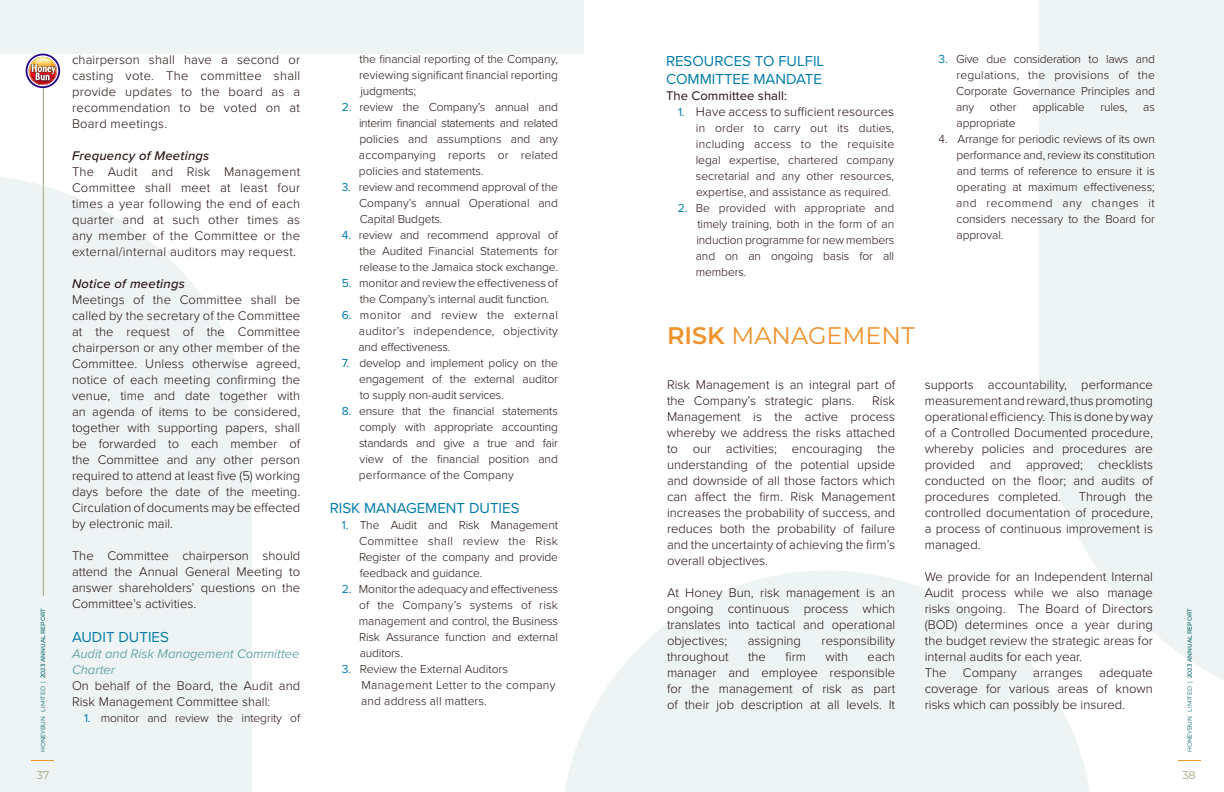
<style>
.page{position:relative;width:1224px;height:792px;background:#fff}
.page>*{position:absolute;margin:0;border:0;box-sizing:border-box;transform-origin:0 0}
.t1{font:24px "Montserrat";color:#ef922b}
.t2{font:15px/18px "Proxima Nova";color:#007ba8}
.t3{font:300 13px/16px "Proxima Nova";color:#271010;text-align:justify}
.t4{font:italic 13px/16px "Proxima Nova";color:#6da6aa}
.t5{font:italic 500 13px "Proxima Nova";letter-spacing:.02em;color:#271010}
.t6{font:13px "Proxima Nova";letter-spacing:.005em;color:#271010}
.t7{font:300 12px/16px "Proxima Nova";letter-spacing:-.01em;color:#271010;text-align:justify}
.t8{font:300 12px/16px "Proxima Nova";letter-spacing:.01em;color:#271010}
.t9{font:11px "Montserrat";color:#a59e7c}
.t10{font:6px "Montserrat";letter-spacing:-.015em;color:#006064}
.s1{font-weight:400;color:#007ba8}
.s2{font-weight:400;font-size:12px;color:#007ba8}
.s3{font-weight:600}
.s4{font-weight:500}
</style>
<div class="page">
<div style="left:0;top:0;width:584px;height:54px;background:#eef4f4"></div>
<svg style="left:565px;top:571px;width:525px;height:221px;fill:#eef4f4"></svg>
<svg style="left:0;top:174px;width:252px;height:618px;background:#eff5f5"></svg>
<svg style="left:1039px;top:0;width:185px;height:689px;background:#f0f5f5"></svg>
<svg style="left:31px;top:760px;width:23px;height:1px"></svg>
<hr style="left:43px;top:87px;width:1px;height:509px;background:#a59f7d">
<svg style="left:26px;top:54px;width:34px;height:34px"></svg>
<svg style="left:1178px;top:760px;width:23px;height:1px"></svg>
<p class="t7" style="left:956px;top:51px;width:200px;text-indent:-17px"><span class="s1">3.</span> Give due consideration to laws and regulations, the provisions of the Corporate Governance Principles and any</p>
<p class="t7" style="left:359px;top:51px;width:200px">the financial reporting of the Company, reviewing significant financial reporting judgments;</p>
<p class="t7" style="left:359px;top:99px;width:201px;text-indent:-17px"><span class="s1">2.</span> review the Company’s annual and interim financial statements and related policies and assumptions and any accompanying reports or related policies and statements.</p>
<p class="t7" style="left:359px;top:179px;width:200px;text-indent:-17px"><span class="s1">3.</span> review and recommend approval of the Company’s annual Operational and Capital Budgets.</p>
<p class="t7" style="left:359px;top:227px;width:200px;text-indent:-18px"><span class="s1">4.</span> review and recommend approval of the Audited Financial Statements for release to the Jamaica stock exchange.</p>
<p class="t7" style="left:360px;top:275px;width:200px;text-indent:-18px"><span class="s1">5.</span> monitor and review the effectiveness of the Company’s internal audit function.</p>
<p class="t7" style="left:358px;top:307px;width:201px;text-indent:-17px"><span class="s1">6.</span> monitor and review the external auditor’s independence, objectivity and effectiveness.</p>
<p class="t7" style="left:359px;top:355px;width:200px;text-indent:-17px"><span class="s1">7.</span> develop and implement policy on the engagement of the external auditor to supply non-audit services.</p>
<p class="t7" style="left:359px;top:403px;width:201px;text-indent:-17px"><span class="s1">8.</span> ensure that the financial statements comply with appropriate accounting standards and give a true and fair view of the financial position and performance of the Company</p>
<p class="t2" style="left:330px;top:499px;width:191px">RISK MANAGEMENT DUTIES</p>
<p class="t7" style="left:359px;top:517px;width:200px;text-indent:-17px"><span class="s1">1.</span> The Audit and Risk Management Committee shall review the Risk Register of the company and provide feedback and guidance.</p>
<p class="t7" style="left:359px;top:581px;width:201px;text-indent:-17px"><span class="s1">2.</span> Monitor the adequacy and effectiveness of the Company’s systems of risk management and control, the Business Risk Assurance function and external auditors.</p>
<p class="t8" style="left:361px;top:661px;width:196px;text-indent:-19px"><span class="s1">3.</span> Review the External Auditors<br>Management Letter to the company and address all matters.</p>
<p class="t3" style="left:72px;top:51px;width:230px">chairperson shall have a second or casting vote. The committee shall provide updates to the board as a recommendation to be voted on at Board meetings.</p>
<p class="t5" style="left:72px;top:146px;width:139px">Frequency of Meetings</p>
<p class="t3" style="left:72px;top:163px;width:230px">The Audit and Risk Management Committee shall meet at least four times a year following the end of each quarter and at such other times as any member of the Committee or the external/internal auditors may request.</p>
<p class="t5" style="left:72px;top:274px;width:114px">Notice of meetings</p>
<p class="t3" style="left:72px;top:291px;width:230px">Meetings of the Committee shall be called by the secretary of the Committee at the request of the Committee chairperson or any other member of the Committee. Unless otherwise agreed, notice of each meeting confirming the venue, time and date together with an agenda of items to be considered, together with supporting papers, shall be forwarded to each member of the Committee and any other person required to attend at least five (5) working days before the date of the meeting.<br>Circulation of documents may be effected by electronic mail.</p>
<p class="t3" style="left:72px;top:547px;width:230px">The Committee chairperson should attend the Annual General Meeting to answer shareholders’ questions on the Committee’s activities.</p>
<p class="t2" style="left:72px;top:628px;width:98px">AUDIT DUTIES</p>
<p class="t4" style="left:72px;top:645px;width:229px">Audit and Risk Management Committee<br>Charter</p>
<p class="t3" style="left:72px;top:677px;width:230px">On behalf of the Board, the Audit and<br>Risk Management Committee shall:</p>
<p class="t7" style="left:84px;top:710px;width:218px"><span class="s1">1.</span> monitor and review the integrity of</p>
<p class="t2" style="left:666px;top:51px;width:160px">RESOURCES TO FULFIL<br>COMMITTEE MANDATE</p>
<p class="t6" style="left:666px;top:86px;width:123px">The Committee shall:</p>
<p class="t3" style="left:678px;top:103px;width:218px"><span class="s2">1.</span> Have access to sufficient resources</p>
<p class="t7" style="left:696px;top:119px;width:200px">in order to carry out its duties, including access to the requisite legal expertise, chartered company secretarial and any other resources, expertise, and assistance as required.</p>
<p class="t7" style="left:696px;top:199px;width:200px;text-indent:-18px"><span class="s1">2.</span> Be provided with appropriate and timely training, both in the form of an induction programme for new members and on an ongoing basis for all members.</p>
<p class="t7" style="left:990px;top:99px;width:28px">other</p>
<p class="t7" style="left:1032px;top:99px;width:54px">applicable</p>
<p class="t7" style="left:1100px;top:99px;width:29px">rules,</p>
<p class="t7" style="left:1143px;top:99px;width:13px">as</p>
<p class="t7" style="left:957px;top:115px;width:60px">appropriate</p>
<p class="t7" style="left:956px;top:131px;width:200px;text-indent:-18px">4. Arrange for periodic reviews of its own performance and, review its constitution and terms of reference to ensure it is operating at maximum effectiveness; and recommend any changes it considers necessary to the Board for approval.</p>
<h1 class="t1" style="left:667px;top:319px;width:249px"><span class="s3">RISK</span> MANAGEMENT</h1>
<p class="t3" style="left:667px;top:376px;width:230px">Risk Management is an integral part of the Company’s strategic plans.</p>
<p class="t3" style="left:925px;top:376px;width:230px">supports accountability, performance measurement and reward, thus promoting operational efficiency. This is done by way of a Controlled Documented procedure, whereby policies and procedures are provided and approved; checklists conducted on the floor; and audits of procedures completed.</p>
<p class="t3" style="left:667px;top:392px;width:230px;text-indent:205px">Risk Management is the active process whereby we address the risks attached to our activities; encouraging the understanding of the potential upside and downside of all those factors which can affect the firm. Risk Management increases the probability of success, and reduces both the probability of failure and the uncertainty of achieving the firm’s overall objectives.</p>
<p class="t3" style="left:667px;top:584px;width:230px">At Honey Bun, risk management is an ongoing continuous process which translates into tactical and operational objectives;</p>
<p class="t3" style="left:925px;top:488px;width:230px;text-indent:154px">Through the controlled documentation of procedure, a process of continuous improvement is managed.</p>
<p class="t3" style="left:925px;top:568px;width:230px;text-align:left">We provide for an Independent Internal<br>Audit process while we also manage risks ongoing. The Board of Directors (BOD) determines once a year during the budget review the strategic areas for internal audits for each year.<br>The</p>
<p class="t10" style="left:39px;top:752px;width:145px;rotate:-90deg">HONEYBUN LIMITED | <span class="s4">2023 ANNUAL REPORT</span></p>
<p class="t10" style="left:1185px;top:752px;width:145px;rotate:-90deg">HONEYBUN LIMITED | <span class="s4">2023 ANNUAL REPORT</span></p>
<p class="t9" style="left:37px;top:767px;width:14px">37</p>
<p class="t3" style="left:748px;top:632px;width:55px">assigning</p>
<p class="t3" style="left:822px;top:632px;width:75px">responsibility</p>
<p class="t3" style="left:667px;top:648px;width:63px">throughout</p>
<p class="t3" style="left:748px;top:648px;width:19px">the</p>
<p class="t3" style="left:785px;top:648px;width:22px">firm</p>
<p class="t3" style="left:825px;top:648px;width:24px">with</p>
<p class="t3" style="left:667px;top:648px;width:230px;text-indent:201px">each manager and employee responsible for the management of risk as part of their job description at all levels. It</p>
<p class="t3" style="left:963px;top:664px;width:55px">Company</p>
<p class="t3" style="left:1033px;top:664px;width:51px">arranges</p>
<p class="t3" style="left:925px;top:664px;width:230px;text-indent:175px">adequate coverage for various areas of known risks which can possibly be insured.</p>
<p class="t9" style="left:1182px;top:767px;width:15px">38</p>
</div>
